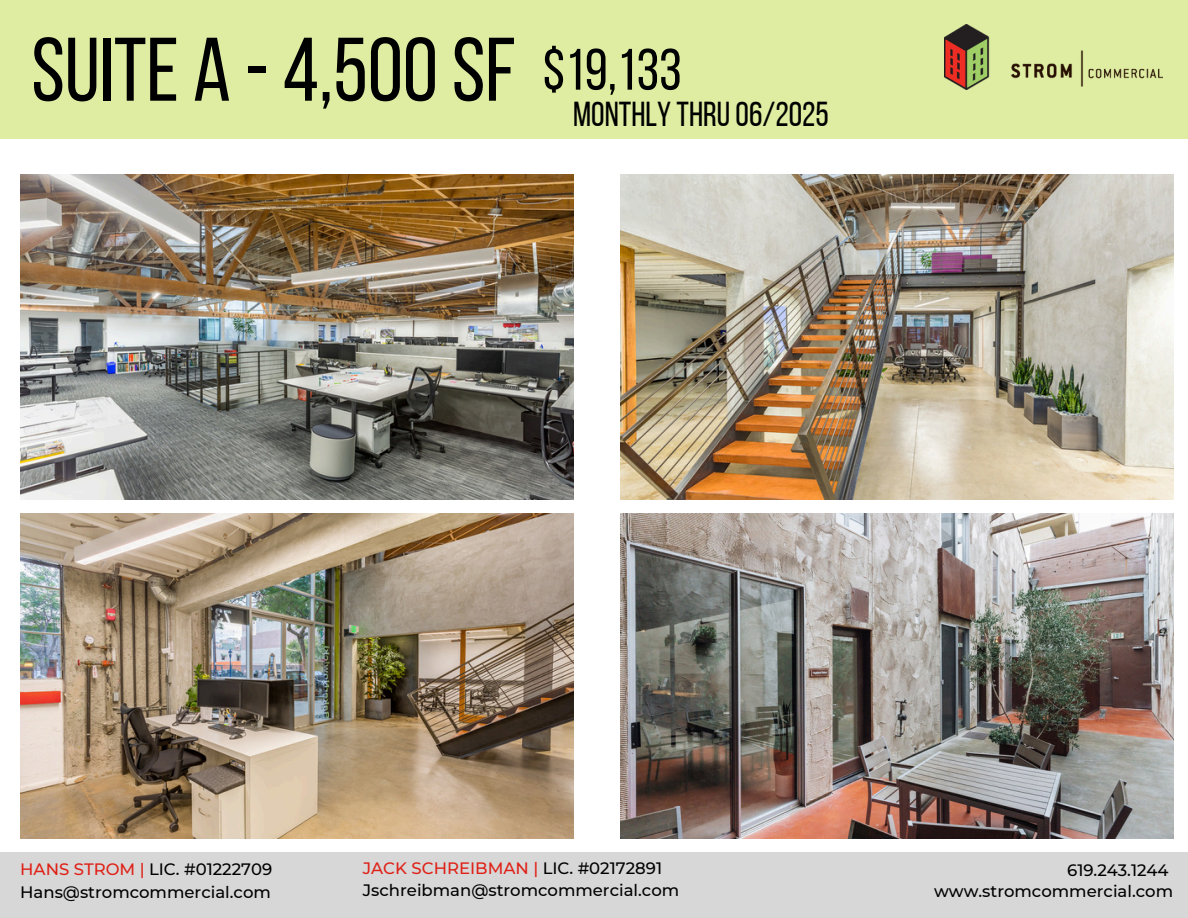
<style>
.page{position:relative;width:1188px;height:918px;background:#fff}
.page>*{position:absolute;margin:0;border:0;box-sizing:border-box;transform-origin:0 0}
.t1{font:90px "Bebas Neue";color:#000}
.t2{font:58.35px "Bebas Neue";color:#000}
.t3{font:34.5px "Bebas Neue";color:#000}
.t4{font:500 16.5px "Montserrat";color:#000}
.t5{font:500 16.5px "Montserrat";color:#df2117}
.s1{color:#df2117}
.s2{color:#000}
</style>
<div class="page">
<img style="left:20px;top:174px;width:554px;height:325px">
<div style="left:0;top:0;width:1188px;height:138px;background:#deeda2"></div>
<div style="left:0;top:853px;width:1188px;height:65px;background:#d7d7d7"></div>
<img style="left:620px;top:174px;width:554px;height:325px">
<img style="left:20px;top:513px;width:554px;height:326px">
<img style="left:620px;top:513px;width:554px;height:326px">
<img style="left:945px;top:24px;width:218px;height:65px">
<h1 class="t1" style="left:31px;top:33px;width:486px">SUITE A - 4,500SF</h1>
<p class="t2" style="left:543px;top:46px;width:141px">$19,133</p>
<p class="t3" style="left:573px;top:100px;width:257px">MONTHLY THRU06/2025</p>
<p class="t4" style="left:20px;top:859px;width:253px"><span class="s1">HANS STROM |</span> LIC. #01222709</p>
<p class="t4" style="left:20px;top:882px;width:252px">Hans@stromcommercial.com</p>
<h2 class="t5" style="left:363px;top:858px;width:301px">JACK SCHREIBMAN | <span class="s2">LIC. #02172891</span></h2>
<h3 class="t4" style="left:363px;top:880px;width:318px">Jschreibman@stromcommercial.com</h3>
<p class="t4" style="left:1067px;top:860px;width:103px">619.243.1244</p>
<p class="t4" style="left:934px;top:881px;width:241px">www.stromcommercial.com</p>
</div>
